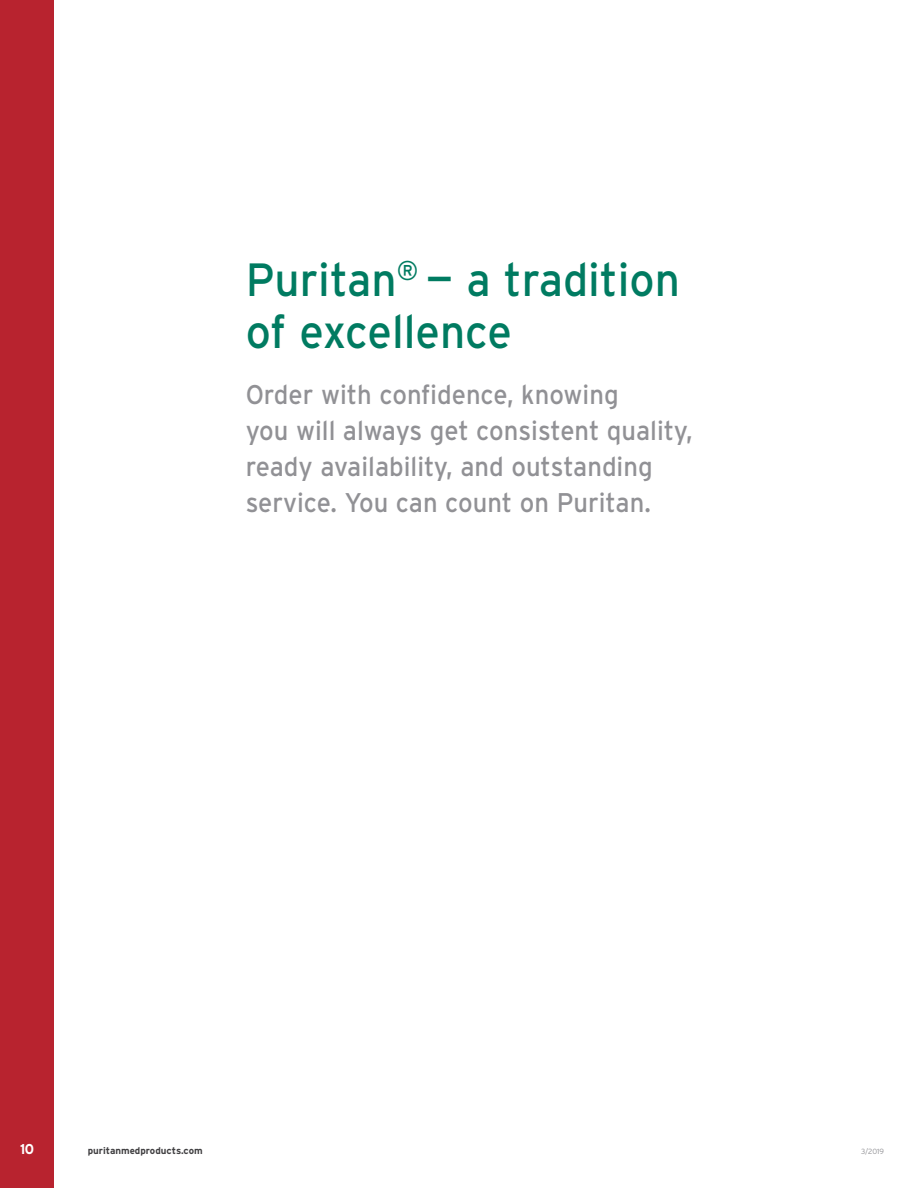
<style>
.page{position:relative;width:918px;height:1188px;background:#fff}
.page>*{position:absolute;margin:0;border:0;box-sizing:border-box;transform-origin:0 0}
.t1{font:46.5px/52.3px "Interstate";color:#007b61;scale:.95 1}
.t2{font:27px/36px "Interstate";color:#919195;scale:.95 1}
.t3{font:700 14.25px "Interstate";color:#fff;scale:.95 1}
.t4{font:700 9.75px "Interstate";color:#414042}
.t5{font:300 7.5px "Interstate";color:#919195}
</style>
<div class="page">
<div style="left:0;top:0;width:54px;height:1188px;background:#b8232f"></div>
<h1 class="t1" style="left:246px;top:253px;width:459px">Puritan<sup>®</sup> — a tradition of excellence</h1>
<p class="t2" style="left:246px;top:376px;width:472px">Order with confidence, knowing<br>you will always get consistent quality, ready availability, and outstanding service. You can count on Puritan.</p>
<p class="t3" style="left:20px;top:1141px;width:16px">10</p>
<p class="t4" style="left:88px;top:1145px;width:116px">puritanmedproducts.com</p>
<p class="t5" style="left:861px;top:1147px;width:25px">3/2019</p>
</div>
